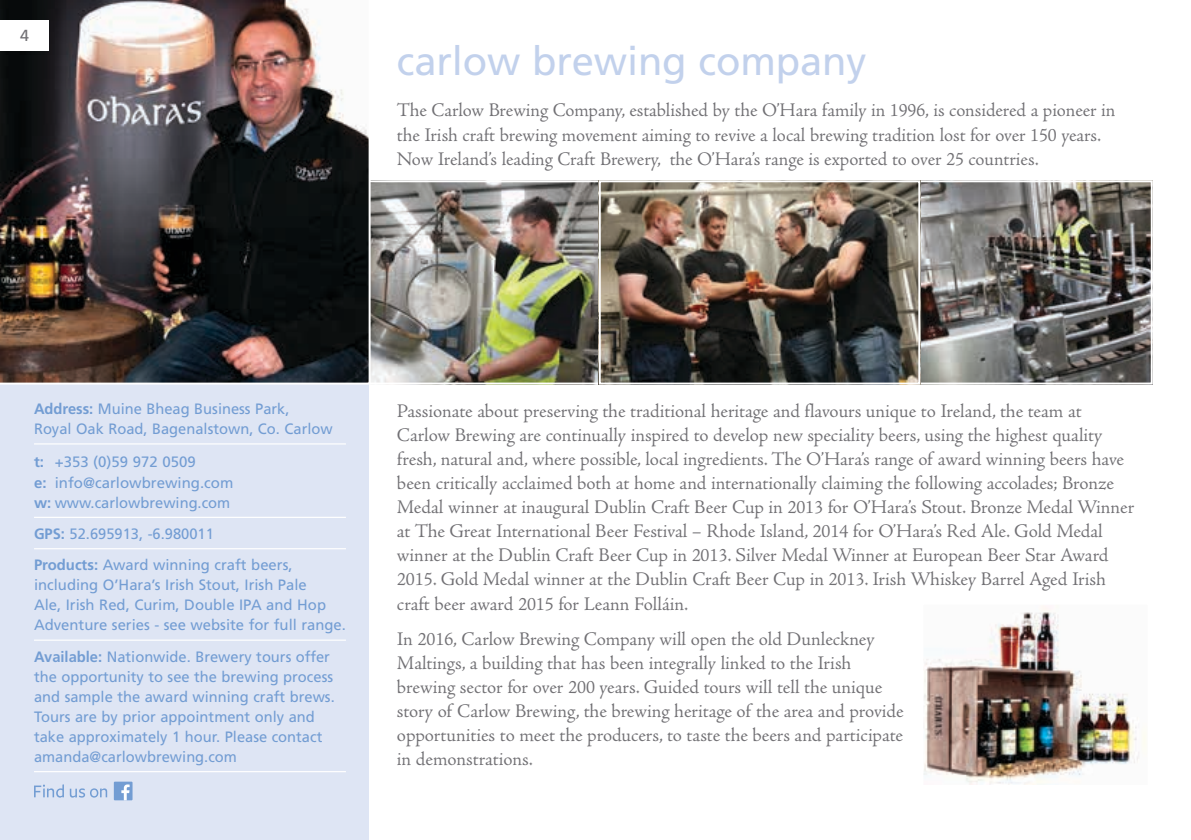
<style>
.page{position:relative;width:1191px;height:840px;background:#fff}
.page>*{position:absolute;margin:0;border:0;box-sizing:border-box;transform-origin:0 0}
.t1{font:40px "Frutiger";letter-spacing:-.005em;color:#c2d1ec}
.t2{font:20px/24px "Adobe Jenson";color:#717074}
.t3{font:16px "Frutiger";color:#717074}
.t4{font:15px/20px "Frutiger";color:#739dd3}
.s1{font-weight:700}
</style>
<div class="page">
<img style="left:371px;top:183px;width:228px;height:198px">
<div style="left:365px;top:180px;width:243px;height:204px;border:2px solid #fff"></div>
<img style="left:921px;top:183px;width:228px;height:198px">
<div style="left:918px;top:180px;width:234px;height:204px;border:2px solid #fff"></div>
<img style="left:602px;top:183px;width:315px;height:198px">
<div style="left:599px;top:180px;width:321px;height:204px;border:2px solid #fff"></div>
<div style="left:0;top:328px;width:369px;height:511px;background:#dee5f4"></div>
<img style="left:0;top:0;width:371px;height:385px">
<hr style="left:34px;top:443px;width:312px;height:1px;background:#fff">
<hr style="left:34px;top:516px;width:312px;height:1px;background:#fff">
<hr style="left:34px;top:548px;width:312px;height:1px;background:#fff">
<hr style="left:34px;top:639px;width:312px;height:1px;background:#fff">
<hr style="left:34px;top:770px;width:312px;height:1px;background:#fff">
<div style="left:0;top:20px;width:48px;height:30px;background:#fff"></div>
<img style="left:924px;top:606px;width:222px;height:177px">
<div style="left:114px;top:781px;width:18px;height:18px;background:#739dd3"></div>
<svg style="left:34px;top:784px;width:30px;height:13px"></svg>
<svg style="left:70px;top:788px;width:37px;height:9px"></svg>
<svg style="left:121px;top:784px;width:9px;height:15px"></svg>
<p class="t3" style="left:20px;top:26px;width:10px">4</p>
<h1 class="t1" style="left:397px;top:38px;width:471px">carlow brewing company</h1>
<p class="t2" style="left:397px;top:99px;width:720px">The Carlow Brewing Company, established by the O’Hara family in 1996, is considered a pioneer in the Irish craft brewing movement aiming to revive a local brewing tradition lost for over 150 years.<br>Now Ireland’s leading Craft Brewery, the O’Hara’s range is exported to over 25 countries.</p>
<p class="t4" style="left:34px;top:399px;width:300px"><span class="s1">Address:</span> Muine Bheag Business Park,<br>Royal Oak Road, Bagenalstown, Co. Carlow</p>
<p class="t4" style="left:34px;top:451px;width:201px"><span class="s1">t:</span> +353 (0)59 972 0509<br><span class="s1">e:</span> info@carlowbrewing.com <span class="s1">w:</span> www.carlowbrewing.com</p>
<p class="t4" style="left:34px;top:518px;width:260px;line-height:31.4px"><span class="s1">GPS:</span> 52.695913, -6.980011<br><span class="s1">Products:</span> Award winning craft beers,</p>
<p class="t4" style="left:34px;top:575px;width:313px">including O’Hara’s Irish Stout, Irish Pale<br>Ale, Irish Red, Curim, Double IPA and Hop<br>Adventure series - see website for full range.</p>
<p class="t4" style="left:34px;top:646px;width:302px"><span class="s1">Available:</span> Nationwide. Brewery tours offer the opportunity to see the brewing process and sample the award winning craft brews.<br>Tours are by prior appointment only and take approximately 1 hour. Please contact amanda@carlowbrewing.com</p>
<p class="t2" style="left:397px;top:399px;width:739px">Passionate about preserving the traditional heritage and flavours unique to Ireland, the team at Carlow Brewing are continually inspired to develop new speciality beers, using the highest quality fresh, natural and, where possible, local ingredients. The O’Hara’s range of award winning beers have been critically acclaimed both at home and internationally claiming the following accolades; Bronze Medal winner at inaugural Dublin Craft Beer Cup in 2013 for O’Hara’s Stout. Bronze Medal Winner at The Great International Beer Festival – Rhode Island, 2014 for O’Hara’s Red Ale. Gold Medal winner at the Dublin Craft Beer Cup in 2013. Silver Medal Winner at European Beer Star Award 2015. Gold Medal winner at the Dublin Craft Beer Cup in 2013. Irish Whiskey Barrel Aged Irish craft beer award 2015 for Leann Folláin.</p>
<p class="t2" style="left:397px;top:627px;width:508px">In 2016, Carlow Brewing Company will open the old Dunleckney Maltings, a building that has been integrally linked to the Irish brewing sector for over 200 years. Guided tours will tell the unique story of Carlow Brewing, the brewing heritage of the area and provide opportunities to meet the producers, to taste the beers and participate in demonstrations.</p>
</div>
